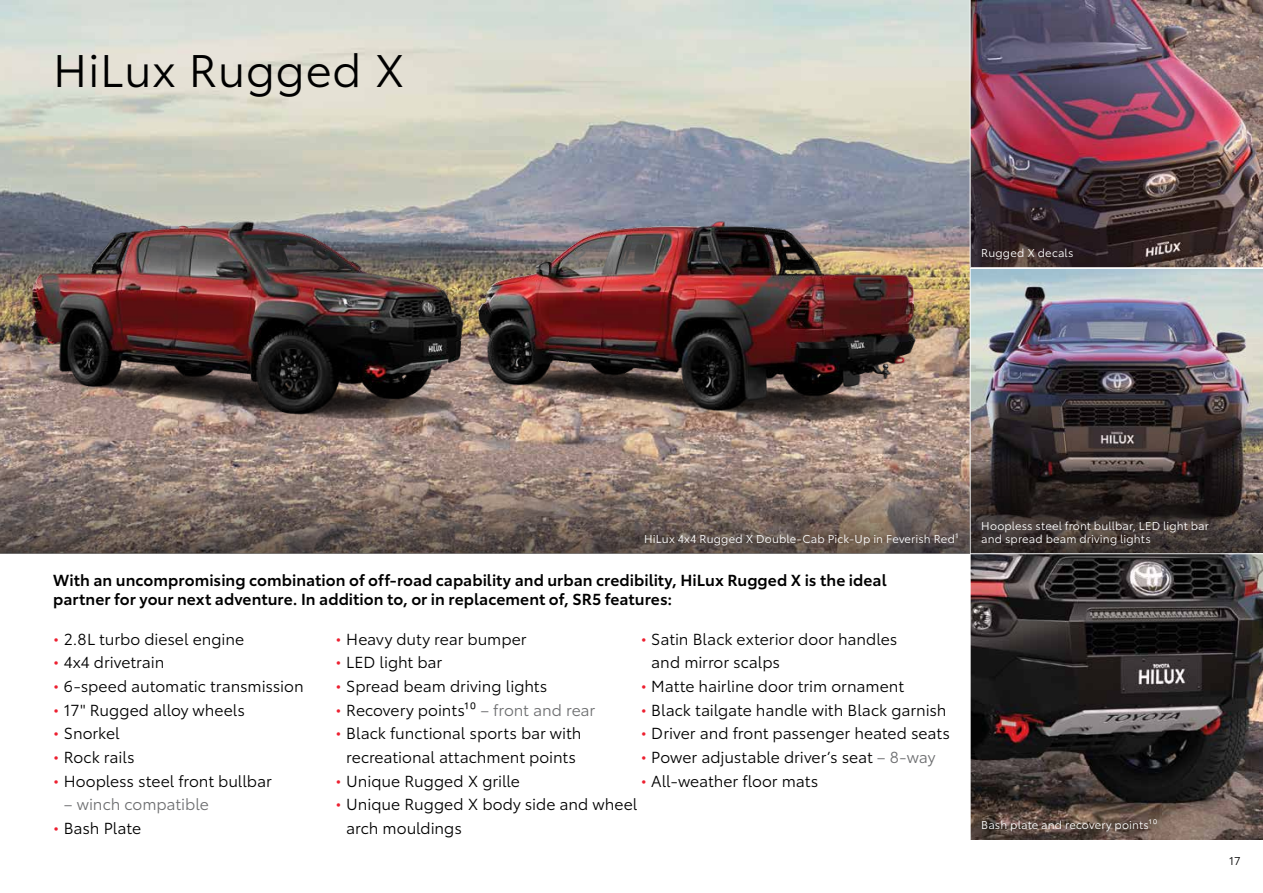
<style>
.page{position:relative;width:1263px;height:893px;background:#fff}
.page>*{position:absolute;margin:0;border:0;box-sizing:border-box;transform-origin:0 0}
.t1{font:45px "Toyota Type";letter-spacing:.015em;color:#000}
.t2{font:15.75px/23.7px "Toyota Type";letter-spacing:-.005em;color:#000}
.t3{font:600 15.75px/18.9px "Toyota Type";letter-spacing:.005em;color:#000}
.t4{font:15.75px "Toyota Type";letter-spacing:-.005em;color:#6e6f71}
.t5{font:11.25px/13.5px "Toyota Type";letter-spacing:.015em;color:#fff}
.t6{font:11.25px "Toyota Type";color:#000}
.s1{color:#ed1f30}
.s2{color:#6e6f71}
</style>
<div class="page">
<img style="left:0;top:0;width:969px;height:457px">
<img style="left:971px;top:270px;width:292px;height:570px">
<svg style="left:971px;top:481px;width:292px;height:72px;background:#342b29"></svg>
<img style="left:971px;top:0;width:292px;height:267px">
<hr style="left:0;top:553px;width:1263px;height:1px;background:#fff">
<svg style="left:0;top:457px;width:969px;height:96px;background:#74655d"></svg>
<img style="left:0;top:163px;width:384px;height:319px">
<img style="left:384px;top:163px;width:566px;height:319px">
<h1 class="t1" style="left:53px;top:38px;width:353px">HiLux Rugged X</h1>
<p class="t5" style="left:981px;top:245px;width:94px">Rugged X decals</p>
<p class="t5" style="left:644px;top:531px;width:316px">HiLux 4x4 Rugged X Double-Cab Pick-Up in Feverish Red¹</p>
<p class="t3" style="left:53px;top:569px;width:835px">With an uncompromising combination of off-road capability and urban credibility, HiLux Rugged X is the ideal partner for your next adventure. In addition to, or in replacement of, SR5 features:</p>
<p class="t2" style="left:53px;top:626px;width:192px"><span class="s1">•</span> 2.8L turbo diesel engine</p>
<p class="t2" style="left:53px;top:650px;width:113px"><span class="s1">•</span> 4x4 drivetrain</p>
<p class="t2" style="left:53px;top:673px;width:252px"><span class="s1">•</span> 6-speed automatic transmission</p>
<p class="t2" style="left:53px;top:697px;width:193px"><span class="s1">•</span> 17" Rugged alloy wheels</p>
<p class="t2" style="left:53px;top:721px;width:68px"><span class="s1">•</span> Snorkel</p>
<p class="t2" style="left:53px;top:744px;width:83px"><span class="s1">•</span> Rock rails</p>
<p class="t2" style="left:53px;top:768px;width:220px"><span class="s1">•</span> Hoopless steel front bullbar</p>
<p class="t4" style="left:64px;top:793px;width:146px">– winch compatible</p>
<p class="t2" style="left:53px;top:815px;width:89px"><span class="s1">•</span> Bash Plate</p>
<p class="t2" style="left:336px;top:626px;width:193px"><span class="s1">•</span> Heavy duty rear bumper</p>
<p class="t2" style="left:336px;top:650px;width:108px"><span class="s1">•</span> LED light bar</p>
<p class="t2" style="left:336px;top:673px;width:213px"><span class="s1">•</span> Spread beam driving lights</p>
<p class="t2" style="left:336px;top:697px;width:261px"><span class="s1">•</span> Recovery points¹⁰ <span class="s2">– front and rear</span></p>
<p class="t2" style="left:336px;top:721px;width:247px;text-align:center"><span class="s1">•</span> Black functional sports bar with recreational attachment points</p>
<p class="t2" style="left:336px;top:768px;width:186px"><span class="s1">•</span> Unique Rugged X grille</p>
<p class="t2" style="left:346px;top:791px;width:293px;text-indent:-11px"><span class="s1">•</span> Unique Rugged X body side and wheel arch mouldings</p>
<p class="t2" style="left:651px;top:626px;width:247px;text-indent:-11px"><span class="s1">•</span> Satin Black exterior door handles and mirror scalps</p>
<p class="t2" style="left:641px;top:673px;width:265px"><span class="s1">•</span> Matte hairline door trim ornament</p>
<p class="t2" style="left:641px;top:697px;width:307px"><span class="s1">•</span> Black tailgate handle with Black garnish</p>
<p class="t2" style="left:641px;top:721px;width:311px"><span class="s1">•</span> Driver and front passenger heated seats</p>
<p class="t2" style="left:641px;top:744px;width:296px"><span class="s1">•</span> Power adjustable driver’s seat <span class="s2">– 8-way</span></p>
<p class="t2" style="left:641px;top:768px;width:179px"><span class="s1">•</span> All-weather floor mats</p>
<p class="t5" style="left:981px;top:518px;width:229px">Hoopless steel front bullbar, LED light bar and spread beam driving lights</p>
<p class="t5" style="left:981px;top:818px;width:178px">Bash plate and recovery points¹⁰</p>
<p class="t6" style="left:1229px;top:853px;width:13px">17</p>
</div>
